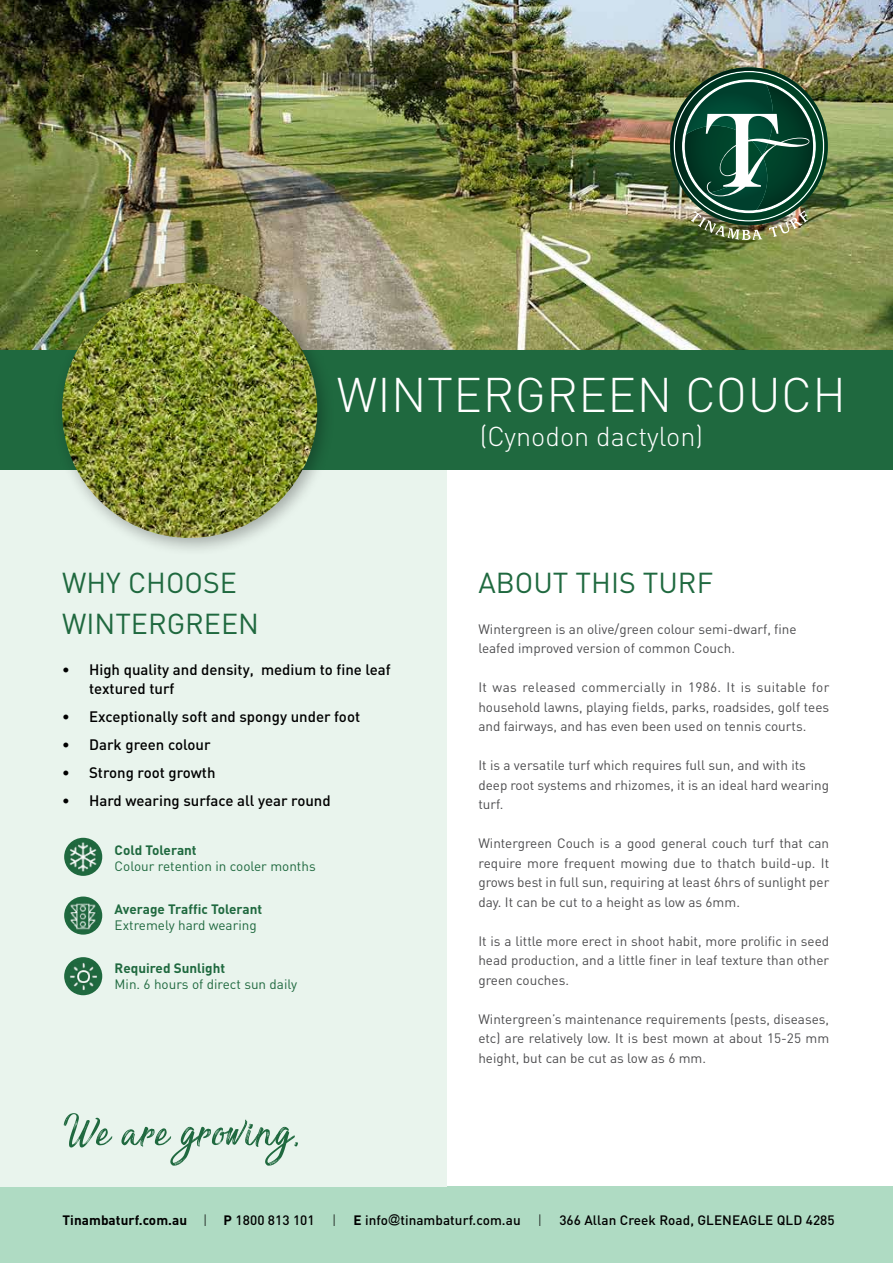
<style>
.page{position:relative;width:893px;height:1263px;background:#fff}
.page>*{position:absolute;margin:0;border:0;box-sizing:border-box;transform-origin:0 0}
.t1{font:58.5px "Sensations and Qualities";letter-spacing:.01em;color:#1f693f}
.t2{font:300 48px "DIN Pro";letter-spacing:.01em;color:#fff}
.t3{font:28.5px/40.8px "DIN";color:#1f693f}
.t4{font:300 27px "DIN Pro";color:#fff}
.t5{font:500 15px/19.5px "DIN";color:#000}
.t6{font:13.5px/19.5px "DIN";color:#4d4d4f;text-align:justify}
.t7{font:13.5px "DIN";color:#1f693f}
.t8{font:500 13.5px "DIN";letter-spacing:.005em;color:#000}
.t9{font:700 13.5px "DIN";color:#1f693f}
.t10{font:700 13.5px "DIN";letter-spacing:.005em;color:#000}
.t11{font:300 13.5px "DIN";color:#000}
.s1{font-weight:300}
.s2{font-weight:500}
.s3{font-weight:700}
.s4{font-family:"Arial";font-weight:400;font-size:12px}
</style>
<div class="page">
<div style="left:0;top:1186px;width:893px;height:77px;background:#afdbc3"></div>
<div style="left:0;top:455px;width:446px;height:731px;background:#e9f4ed"></div>
<img style="left:0;top:0;width:893px;height:351px">
<div style="left:0;top:351px;width:893px;height:119px;background:#1f693f"></div>
<img style="left:670px;top:67px;width:158px;height:173px">
<div style="left:52px;top:273px;width:284px;height:283px;background:#000;opacity:.3"></div>
<img style="left:62px;top:283px;width:255px;height:255px;border-radius:128px">
<svg style="left:64px;top:896px;width:38px;height:39px"></svg>
<img style="left:68px;top:902px;width:31px;height:30px">
<div style="left:64px;top:957px;width:38px;height:38px;background:#1f693f;border-radius:50%"></div>
<img style="left:69px;top:962px;width:28px;height:28px">
<div style="left:64px;top:838px;width:38px;height:38px;background:#1f693f;border-radius:50%"></div>
<img style="left:69px;top:842px;width:29px;height:29px">
<h2 class="t2" style="left:337px;top:357px;width:511px">WINTERGREEN COUCH</h2>
<h3 class="t4" style="left:480px;top:415px;width:225px">(Cynodon dactylon)</h3>
<h3 class="t3" style="left:62px;top:562px;width:198px">WHY CHOOSE<br>WINTERGREEN</h3>
<p class="t5" style="left:89px;top:659px;width:303px;text-indent:-27px">• High quality and density, medium to fine leaf textured turf</p>
<p class="t5" style="left:62px;top:706px;width:300px">• Exceptionally soft and spongy under foot</p>
<p class="t5" style="left:62px;top:734px;width:150px">• Dark green colour</p>
<p class="t5" style="left:62px;top:762px;width:155px">• Strong root growth</p>
<p class="t5" style="left:62px;top:790px;width:270px">• Hard wearing surface all year round</p>
<p class="t9" style="left:115px;top:841px;width:84px">Cold Tolerant</p>
<p class="t7" style="left:115px;top:858px;width:203px">Colour retention in cooler months</p>
<p class="t9" style="left:115px;top:900px;width:149px">Average Traffic Tolerant</p>
<p class="t7" style="left:115px;top:917px;width:144px">Extremely hard wearing</p>
<p class="t9" style="left:115px;top:959px;width:112px">Required Sunlight</p>
<p class="t7" style="left:115px;top:976px;width:184px">Min. 6 hours of direct sun daily</p>
<h1 class="t1" style="left:64px;top:1103px;width:236px">We are growing.</h1>
<h3 class="t3" style="left:478px;top:562px;width:236px">ABOUT THIS TURF</h3>
<p class="t6" style="left:478px;top:619px;width:320px">Wintergreen is an olive/green colour semi-dwarf, fine leafed improved version of common Couch.</p>
<p class="t6" style="left:478px;top:677px;width:352px">It was released commercially in 1986. It is suitable for household lawns, playing fields, parks, roadsides, golf tees and fairways, and has even been used on tennis courts.</p>
<p class="t6" style="left:478px;top:755px;width:352px;text-align:left">It is a versatile turf which requires full sun, and with its deep root systems and rhizomes, it is an ideal hard wearing turf.</p>
<p class="t6" style="left:478px;top:833px;width:352px">Wintergreen Couch is a good general couch turf that can require more frequent mowing due to thatch build-up. It grows best in full sun, requiring at least 6hrs of sunlight per day. It can be cut to a height as low as 6mm.</p>
<p class="t6" style="left:478px;top:931px;width:352px">It is a little more erect in shoot habit, more prolific in seed head production, and a little finer in leaf texture than other green couches.</p>
<p class="t6" style="left:478px;top:1009px;width:352px">Wintergreen’s maintenance requirements (pests, diseases, etc) are relatively low. It is best mown at about 15-25 mm height, but can be cut as low as 6 mm.</p>
<p class="t10" style="left:62px;top:1211px;width:254px">Tinambaturf.com.au <span class="s1">|</span> P <span class="s2">1800 813 101</span></p>
<p class="t11" style="left:332px;top:1211px;width:6px">|</p>
<p class="t8" style="left:353px;top:1211px;width:169px"><span class="s3">E</span> info<span class="s4">@</span>tinambaturf.com.au</p>
<p class="t11" style="left:538px;top:1211px;width:6px">|</p>
<p class="t8" style="left:559px;top:1211px;width:277px">366 Allan Creek Road, GLENEAGLE QLD 4285</p>
</div>
